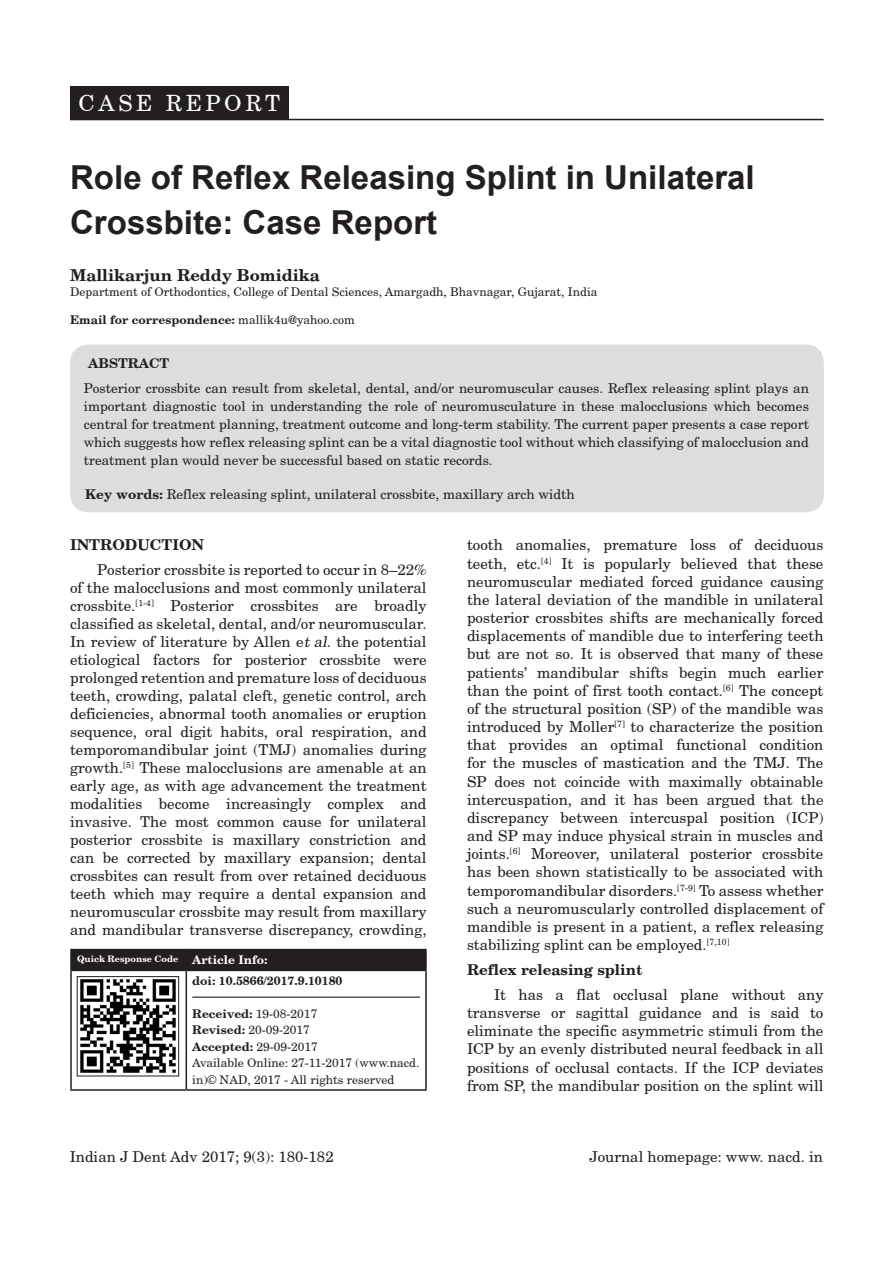
<style>
.page{position:relative;width:894px;height:1263px;background:#fff}
.page>*{position:absolute;margin:0;border:0;box-sizing:border-box;transform-origin:0 0}
.AT{font:700 33px/45px "Arial";color:#231f20}
.AH{font:22.5px "New Century Schlbk";letter-spacing:.16em;color:#fff}
.AU{font:700 16.5px "New Century Schlbk";color:#231f20}
.TX{font:15px/18.1px "New Century Schlbk";color:#231f20;text-align:justify}
.FN_JURN{font:15px "New Century Schlbk";color:#231f20}
.t1{font:700 15px "New Century Schlbk";color:#231f20}
.ABS{font:13.5px/18px "New Century Schlbk";color:#231f20;text-align:justify}
.KWD{font:13.5px "New Century Schlbk";color:#231f20}
.ABSH{font:700 13.5px "New Century Schlbk";color:#231f20}
.ART_Info{font:12px/16.5px "New Century Schlbk";color:#231f20}
.AFF{font:12px "New Century Schlbk";color:#231f20}
.ADD{font:700 12px "New Century Schlbk";color:#231f20}
.DOI{font:700 12px "New Century Schlbk";color:#231f20}
.ART_Info-2{font:700 12px "New Century Schlbk";color:#fff}
.QR{font:700 9px "New Century Schlbk";color:#fff}
.s1{font-weight:400}
.s2{font-weight:700}
.s3{font-style:italic}
</style>
<div class="page">
<hr style="left:70px;top:119px;width:753px;height:1px;background:#231f20">
<div style="left:70px;top:344px;width:753px;height:168px;background:#dcdddf;border-radius:18px"></div>
<hr style="left:70px;top:969px;width:116px;height:2px;background:#231f20">
<hr style="left:186px;top:969px;width:240px;height:2px;background:#231f20">
<hr style="left:70px;top:948px;width:116px;height:2px;background:#231f20">
<hr style="left:186px;top:948px;width:240px;height:2px;background:#231f20">
<div style="left:70px;top:949px;width:356px;height:21px;background:#231f20"></div>
<hr style="left:70px;top:971px;width:2px;height:118px;background:#231f20">
<hr style="left:185px;top:971px;width:2px;height:118px;background:#231f20">
<hr style="left:425px;top:971px;width:1px;height:118px;background:#231f20">
<hr style="left:70px;top:1089px;width:116px;height:1px;background:#231f20">
<hr style="left:186px;top:1089px;width:240px;height:1px;background:#231f20">
<img style="left:80px;top:979px;width:96px;height:94px">
<div style="left:77px;top:976px;width:102px;height:100px;border:1px solid #231f20"></div>
<hr style="left:192px;top:996px;width:228px;height:1px;background:#231f20">
<div style="left:70px;top:86px;width:219px;height:33px;background:#231f20"></div>
<p class="AH" style="left:79px;top:89px;width:203px">CASE REPORT</p>
<p class="AT" style="left:70px;top:156px;width:686px">Role of Reflex Releasing Splint in Unilateral<br>Crossbite: Case Report</p>
<p class="AU" style="left:70px;top:264px;width:251px">Mallikarjun Reddy Bomidika</p>
<p class="AFF" style="left:70px;top:284px;width:528px">Department of Orthodontics, College of Dental Sciences, Amargadh, Bhavnagar, Gujarat, India</p>
<p class="ADD" style="left:70px;top:312px;width:286px">Email for correspondence: <span class="s1">mallik4u@yahoo.com</span></p>
<p class="ABSH" style="left:88px;top:354px;width:83px">ABSTRACT</p>
<p class="ABS" style="left:84px;top:378px;width:726px">Posterior crossbite can result from skeletal, dental, and/or neuromuscular causes. Reflex releasing splint plays an important diagnostic tool in understanding the role of neuromusculature in these malocclusions which becomes central for treatment planning, treatment outcome and long-term stability. The current paper presents a case report which suggests how reflex releasing splint can be a vital diagnostic tool without which classifying of malocclusion and treatment plan would never be successful based on static records.</p>
<p class="KWD" style="left:85px;top:485px;width:490px"><span class="s2">Key words:</span> Reflex releasing splint, unilateral crossbite, maxillary arch width</p>
<h1 class="t1" style="left:70px;top:535px;width:135px">INTRODUCTION</h1>
<p class="TX" style="left:70px;top:560px;width:358px;text-indent:27px">Posterior crossbite is reported to occur in 8–22% of the malocclusions and most commonly unilateral crossbite.<sup>[1-4]</sup> Posterior crossbites are broadly classified as skeletal, dental, and/or neuromuscular.<br>In review of literature by Allen e<span class="s3">tal.</span> the potential etiological factors for posterior crossbite were prolonged retention and premature loss of deciduous teeth, crowding, palatal cleft, genetic control, arch deficiencies, abnormal tooth anomalies or eruption sequence, oral digit habits, oral respiration, and temporomandibular joint (TMJ) anomalies during growth.<sup>[5]</sup> These malocclusions are amenable at an early age, as with age advancement the treatment modalities become increasingly complex and invasive. The most common cause for unilateral posterior crossbite is maxillary constriction and can be corrected by maxillary expansion; dental crossbites can result from over retained deciduous teeth which may require a dental expansion and neuromuscular crossbite may result from maxillary and mandibular transverse discrepancy, crowding,</p>
<p class="QR" style="left:77px;top:953px;width:103px">Quick Response Code</p>
<p class="ART_Info-2" style="left:192px;top:952px;width:76px">Article Info:</p>
<p class="DOI" style="left:192px;top:973px;width:152px">doi: 10.5866/2017.9.10180</p>
<p class="ART_Info" style="left:192px;top:1005px;width:228px"><span class="s2">Received:</span> 19-08-2017<br><span class="s2">Revised:</span> 20-09-2017<br><span class="s2">Accepted:</span> 29-09-2017<br>Available Online: 27-11-2017 (www.nacd. in)© NAD, 2017 - All rights reserved</p>
<p class="TX" style="left:467px;top:535px;width:358px">tooth anomalies, premature loss of deciduous teeth, etc.<sup>[4]</sup> It is popularly believed that these neuromuscular mediated forced guidance causing the lateral deviation of the mandible in unilateral posterior crossbites shifts are mechanically forced displacements of mandible due to interfering teeth but are not so. It is observed that many of these patients’ mandibular shifts begin much earlier than the point of first tooth contact.<sup>[6]</sup> The concept of the structural position (SP) of the mandible was introduced by Moller<sup>[7]</sup> to characterize the position that provides an optimal functional condition for the muscles of mastication and the TMJ. The SP does not coincide with maximally obtainable intercuspation, and it has been argued that the discrepancy between intercuspal position (ICP) and SP may induce physical strain in muscles and joints.<sup>[6]</sup> Moreover, unilateral posterior crossbite has been shown statistically to be associated with temporomandibular disorders.<sup>[7-9]</sup> To assess whether such a neuromuscularly controlled displacement of mandible is present in a patient, a reflex releasing stabilizing splint can be employed.<sup>[7,10]</sup></p>
<h2 class="t1" style="left:467px;top:960px;width:177px">Reflex releasing splint</h2>
<p class="TX" style="left:467px;top:985px;width:358px;text-indent:27px">It has a flat occlusal plane without any transverse or sagittal guidance and is said to eliminate the specific asymmetric stimuli from the ICP by an evenly distributed neural feedback in all positions of occlusal contacts. If the ICP deviates from SP, the mandibular position on the splint will</p>
<p class="FN_JURN" style="left:70px;top:1147px;width:265px">Indian J Dent Adv 2017; 9(3): 180-182</p>
<p class="FN_JURN" style="left:589px;top:1147px;width:235px">Journal homepage: www. nacd. in</p>
</div>
